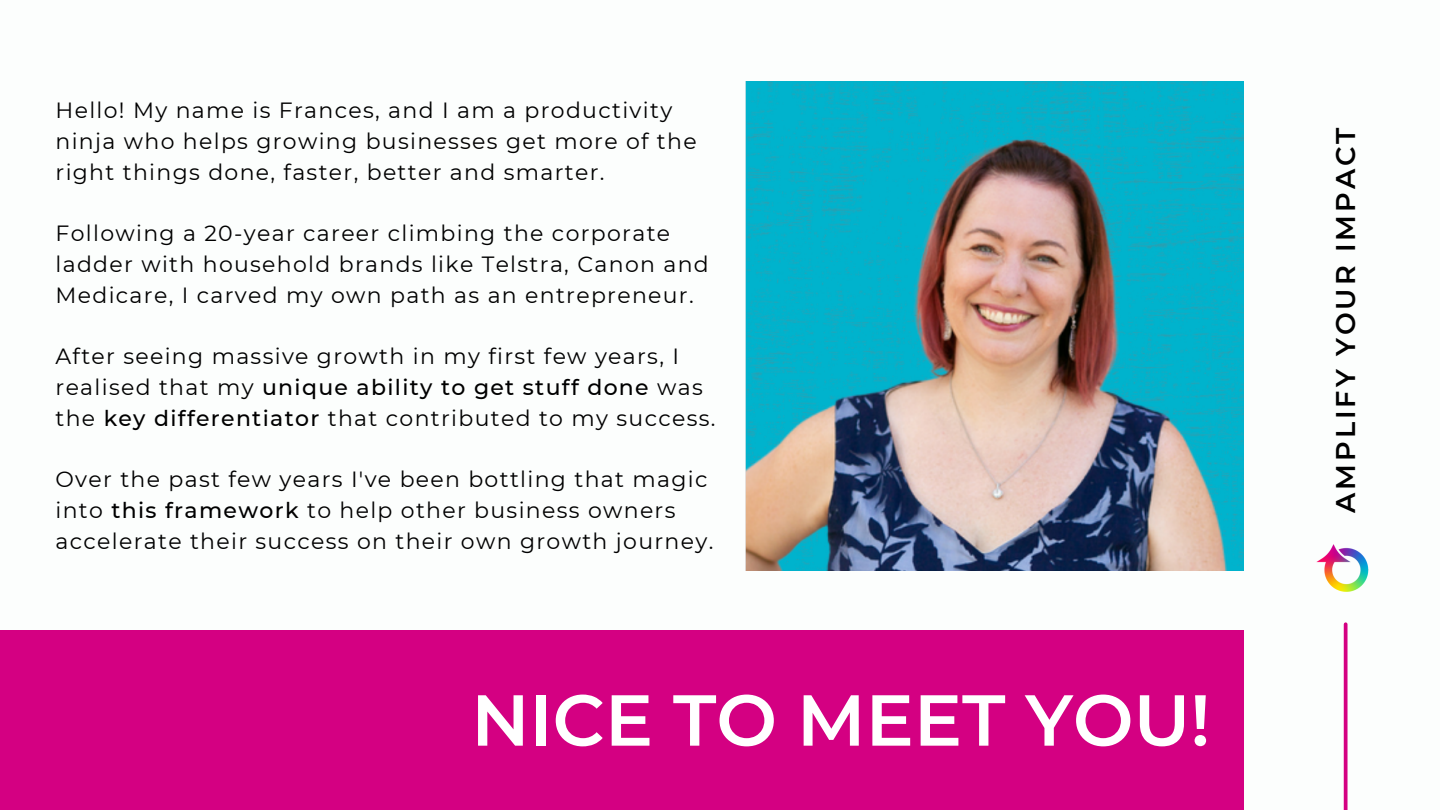
<style>
.page{position:relative;width:1440px;height:810px;background:#fff}
.page>*{position:absolute;margin:0;border:0;box-sizing:border-box;transform-origin:0 0}
.t1{font:600 72px "Montserrat";color:#fff}
.t2{font:600 27px "Montserrat";letter-spacing:.11em;color:#000}
.t3{font:22px/30.8px "Montserrat";letter-spacing:.06em;color:#000}
.s1{font-weight:500}
</style>
<div class="page">
<img style="left:746px;top:81px;width:498px;height:489px">
<div style="left:0;top:630px;width:1244px;height:180px;background:#d40082"></div>
<img style="left:1316px;top:544px;width:53px;height:48px">
<svg style="left:1344px;top:624px;width:4px;height:186px"></svg>
<p class="t3" style="left:56px;top:95px;width:643px">Hello! My name is Frances, and I am a productivity ninja who helps growing businesses get more of the right things done, faster, better and smarter.</p>
<p class="t3" style="left:56px;top:218px;width:655px">Following a 20-year career climbing the corporate ladder with household brands like Telstra, Canon and<br>Medicare, I carved my own path as an entrepreneur.</p>
<p class="t3" style="left:56px;top:341px;width:662px">After seeing massive growth in my first few years, I realised that my <span class="s1">unique ability to get stuff done</span> was the <span class="s1">key differentiator</span> that contributed to my success.</p>
<p class="t3" style="left:56px;top:464px;width:659px">Over the past few years I've been bottling that magic into <span class="s1">this framework</span> to help other business owners accelerate their success on their own growth journey.</p>
<h1 class="t1" style="left:471px;top:676px;width:741px">NICE TO MEET YOU!</h1>
<p class="t2" style="left:1329px;top:513px;width:387px;rotate:-90deg">AMPLIFY YOUR IMPACT</p>
</div>
